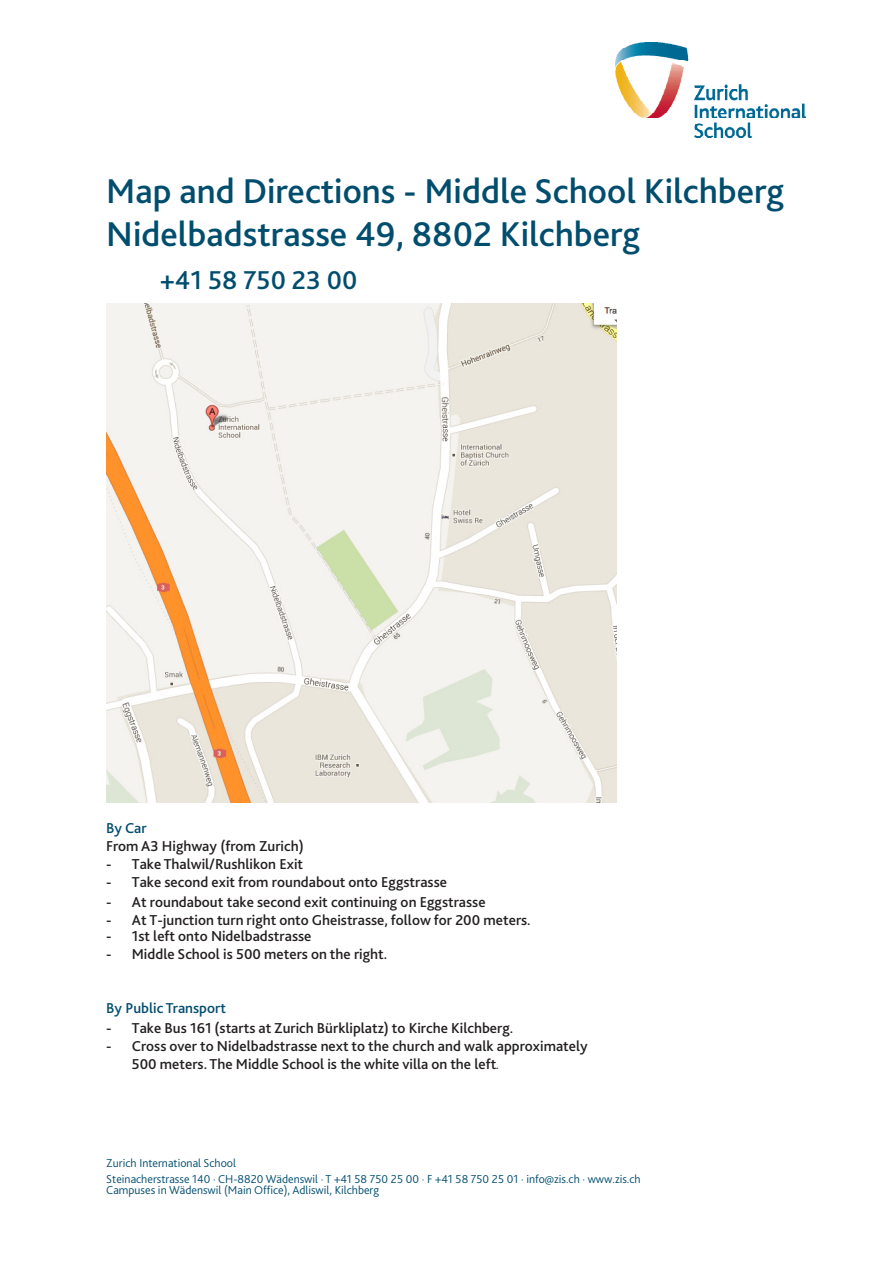
<style>
.page{position:relative;width:893px;height:1263px;background:#fff}
.page>*{position:absolute;margin:0;border:0;box-sizing:border-box;transform-origin:0 0}
.Headline{font:500 36px "Bliss 2";color:#004d6e}
.Headline-2{font:500 27px "Bliss 2";color:#004d6e}
.Title_5{font:500 15px/18px "Bliss 2";color:#231f20}
.Title_5-2{font:500 15px "Bliss 2";color:#004c6f}
.Adress_block{font:300 12px/15.1px "Bliss 2";color:#004d6e}
.s1{font-weight:300;font-style:italic}
</style>
<div class="page">
<img style="left:616px;top:43px;width:190px;height:95px">
<img style="left:106px;top:304px;width:511px;height:499px">
<p class="Headline" style="left:106px;top:168px;width:679px">Map and Directions - Middle School Kilchberg</p>
<p class="Headline" style="left:106px;top:211px;width:535px">Nidelbadstrasse 49, 8802 Kilchberg</p>
<p class="Headline-2" style="left:160px;top:263px;width:198px">+41 58 750 23 00</p>
<p class="Title_5-2" style="left:106px;top:818px;width:42px">By Car</p>
<p class="Title_5" style="left:106px;top:836px;width:199px">From A3 Highway (from Zurich)</p>
<p class="Title_5" style="left:106px;top:854px;width:198px">- Take Thalwil/Rushlikon Exit</p>
<p class="Title_5" style="left:106px;top:872px;width:342px">- Take second exit from roundabout onto Eggstrasse</p>
<p class="Title_5" style="left:106px;top:892px;width:381px">- At roundabout take second exit continuing on Eggstrasse</p>
<p class="Title_5" style="left:106px;top:910px;width:426px">- At T-junction turn right onto Gheistrasse, follow for 200 meters.</p>
<p class="Title_5" style="left:106px;top:926px;width:207px">- 1st left onto Nidelbadstrasse</p>
<p class="Title_5" style="left:106px;top:944px;width:282px">- Middle School is 500 meters on the right.</p>
<p class="Title_5-2" style="left:106px;top:998px;width:121px">By Public Transport</p>
<p class="Title_5" style="left:106px;top:1018px;width:408px">- Take Bus 161 (starts at Zurich Bürkliplatz) to Kirche Kilchberg.</p>
<p class="Title_5" style="left:132px;top:1036px;width:457px;text-indent:-26px">- Cross over to Nidelbadstrasse next to the church and walk approximately<br>500 meters. The Middle School is the white villa on the left<span class="s1">.</span></p>
<p class="Adress_block" style="left:106px;top:1155px;width:536px">Zurich International School<br>Steinacherstrasse 140 · CH-8820 Wädenswil · T +41 58 750 25 00 · F +41 58 750 25 01 · info@zis.ch · www.zis.ch</p>
<p class="Adress_block" style="left:106px;top:1182px;width:274px">Campuses in Wädenswil (Main Office), Adliswil, Kilchberg</p>
</div>
